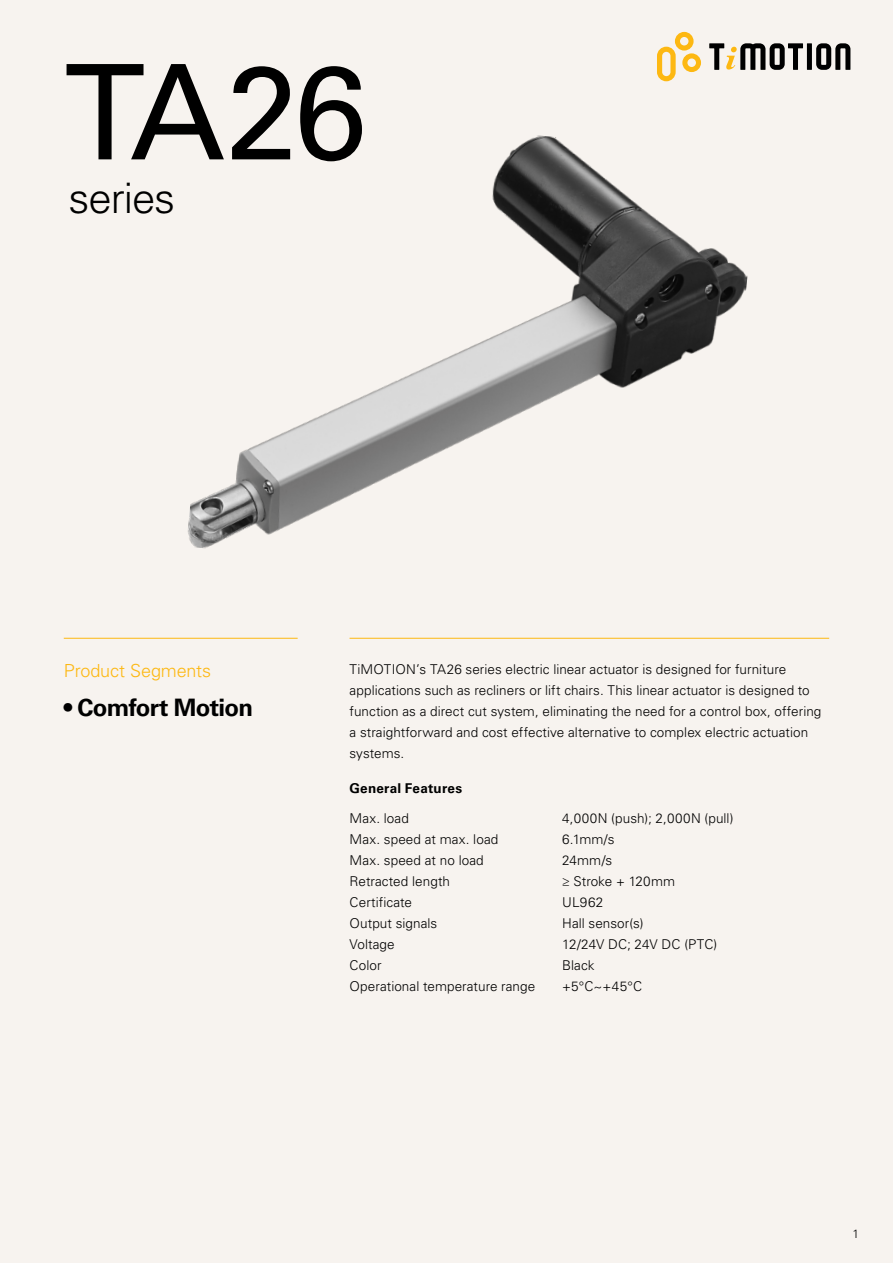
<style>
.page{position:relative;width:893px;height:1263px;background:#f7f3ef}
.page>*{position:absolute;margin:0;border:0;box-sizing:border-box;transform-origin:0 0}
.t1{font:132px "Univers LT Std";color:#000}
.t2{font:300 42px "Univers LT Std";letter-spacing:-.025em;color:#000}
.t3{font:700 24px "Univers LT Std";letter-spacing:-.03em;color:#000}
.t4{font:300 18px "Univers LT Std";letter-spacing:-.005em;color:#fdb812}
.t5{font:300 13.5px/21px "Univers LT Std";letter-spacing:.005em;color:#000}
.t6{font:700 13.5px "Univers LT Std";letter-spacing:.015em;color:#000}
.t7{font:300 12px "Univers LT Std";color:#000}
</style>
<div class="page">
<svg style="left:657px;top:32px;width:44px;height:49px"></svg>
<div style="left:807px;top:43px;width:5px;height:27px;background:#000"></div>
<svg style="left:816px;top:43px;width:34px;height:27px"></svg>
<svg style="left:709px;top:43px;width:94px;height:27px"></svg>
<hr style="left:350px;top:638px;width:479px;height:1px;background:#fdb812">
<hr style="left:64px;top:638px;width:234px;height:1px;background:#fdb812">
<img style="left:187px;top:135px;width:561px;height:414px">
<h1 class="t1" style="left:64px;top:34px;width:305px">TA26</h1>
<h2 class="t2" style="left:69px;top:173px;width:108px">series</h2>
<h3 class="t4" style="left:64px;top:660px;width:149px">Product Segments</h3>
<h3 class="t3" style="left:64px;top:693px;width:191px">• Comfort Motion</h3>
<p class="t5" style="left:350px;top:659px;width:473px">TiMOTION’s TA26 series electric linear actuator is designed for furniture applications such as recliners or lift chairs. This linear actuator is designed to function as a direct cut system, eliminating the need for a control box, offering a straightforward and cost effective alternative to complex electric actuation systems.</p>
<p class="t6" style="left:350px;top:780px;width:114px">General Features</p>
<p class="t5" style="left:350px;top:807px;width:61px">Max. load</p>
<p class="t5" style="left:562px;top:807px;width:173px">4,000N (push); 2,000N (pull)</p>
<p class="t5" style="left:350px;top:828px;width:150px">Max. speed at max. load</p>
<p class="t5" style="left:562px;top:828px;width:54px">6.1mm/s</p>
<p class="t5" style="left:350px;top:849px;width:136px">Max. speed at no load</p>
<p class="t5" style="left:562px;top:849px;width:52px">24mm/s</p>
<p class="t5" style="left:350px;top:870px;width:102px">Retracted length</p>
<p class="t5" style="left:562px;top:870px;width:114px">≥ Stroke + 120mm</p>
<p class="t5" style="left:350px;top:891px;width:64px">Certificate</p>
<p class="t5" style="left:562px;top:891px;width:43px">UL962</p>
<p class="t5" style="left:350px;top:912px;width:89px">Output signals</p>
<p class="t5" style="left:562px;top:912px;width:83px">Hall sensor(s)</p>
<p class="t5" style="left:350px;top:933px;width:47px">Voltage</p>
<p class="t5" style="left:562px;top:933px;width:157px">12/24V DC; 24V DC (PTC)</p>
<p class="t5" style="left:350px;top:954px;width:34px">Color</p>
<p class="t5" style="left:562px;top:954px;width:34px">Black</p>
<p class="t5" style="left:350px;top:975px;width:187px">Operational temperature range</p>
<p class="t5" style="left:562px;top:975px;width:81px">+5°C~+45°C</p>
<p class="t7" style="left:852px;top:1226px;width:8px">1</p>
</div>
